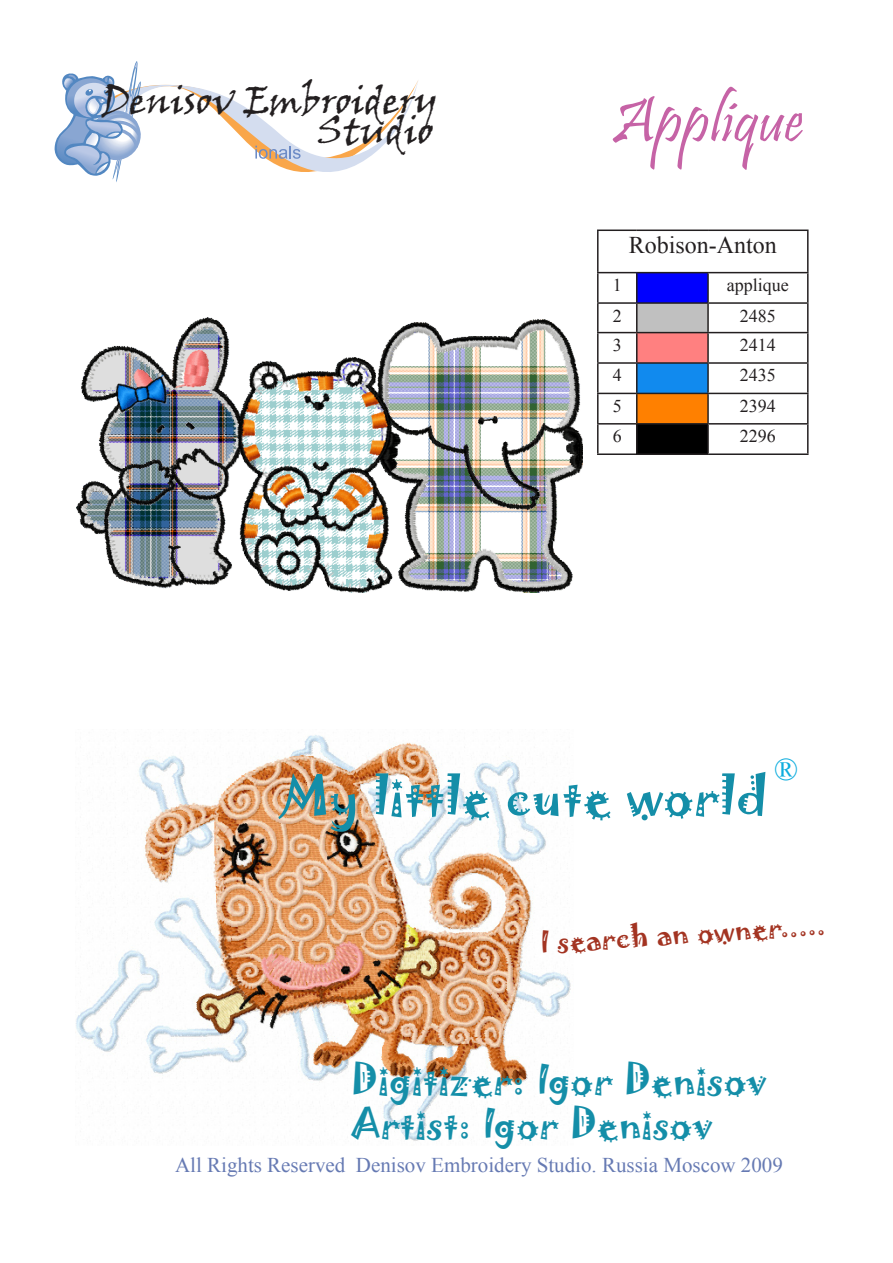
<style>
.page{position:relative;width:893px;height:1263px;background:#fff}
.page>*{position:absolute;margin:0;border:0;box-sizing:border-box;transform-origin:0 0}
.t1{font:66px "Pristina";color:#c663a6}
.t2{font:61.5px "Jokerman Let Plain";color:#148ea8}
.t3{font:46.5px "Jokerman Let Plain";color:#148ea8}
.t4{font:37.5px/30px "Viner Hand ITC";color:#231f20;text-align:right}
.t5{font:34.5px "Jokerman Let Plain";color:#a33422}
.t6{font:31.5px "Times New Roman";color:#0eadde}
.t7{font:24px "Times New Roman";color:#231f20}
.t8{font:21px "Times New Roman";color:#667ab3}
.t9{font:18px "Times New Roman";color:#231f20}
</style>
<div class="page">
<div style="left:637px;top:273px;width:71px;height:30px;background:#00f"></div>
<div style="left:637px;top:303px;width:71px;height:30px;background:#c0c0c0"></div>
<div style="left:637px;top:333px;width:71px;height:30px;background:#ff8080"></div>
<div style="left:637px;top:363px;width:71px;height:30px;background:#118aee"></div>
<div style="left:637px;top:393px;width:71px;height:31px;background:#ff8000"></div>
<div style="left:637px;top:424px;width:71px;height:30px;background:#000"></div>
<hr style="left:597px;top:230px;width:40px;height:1px;background:#231f20">
<hr style="left:597px;top:231px;width:1px;height:41px;background:#231f20">
<hr style="left:637px;top:230px;width:71px;height:1px;background:#231f20">
<hr style="left:708px;top:230px;width:101px;height:1px;background:#231f20">
<hr style="left:807px;top:231px;width:2px;height:41px;background:#231f20">
<hr style="left:597px;top:272px;width:40px;height:1px;background:#231f20">
<hr style="left:637px;top:272px;width:71px;height:1px;background:#231f20">
<hr style="left:708px;top:272px;width:101px;height:1px;background:#231f20">
<hr style="left:707px;top:273px;width:2px;height:29px;background:#231f20">
<hr style="left:807px;top:273px;width:2px;height:29px;background:#231f20">
<hr style="left:597px;top:302px;width:40px;height:2px;background:#231f20">
<hr style="left:637px;top:302px;width:71px;height:2px;background:#231f20">
<hr style="left:708px;top:302px;width:101px;height:2px;background:#231f20">
<hr style="left:707px;top:304px;width:2px;height:28px;background:#231f20">
<hr style="left:807px;top:304px;width:2px;height:28px;background:#231f20">
<hr style="left:597px;top:332px;width:40px;height:1px;background:#231f20">
<hr style="left:637px;top:332px;width:71px;height:1px;background:#231f20">
<hr style="left:708px;top:332px;width:101px;height:1px;background:#231f20">
<hr style="left:707px;top:333px;width:2px;height:29px;background:#231f20">
<hr style="left:807px;top:333px;width:2px;height:29px;background:#231f20">
<hr style="left:597px;top:362px;width:40px;height:2px;background:#231f20">
<hr style="left:637px;top:362px;width:71px;height:2px;background:#231f20">
<hr style="left:708px;top:362px;width:101px;height:2px;background:#231f20">
<hr style="left:707px;top:364px;width:2px;height:29px;background:#231f20">
<hr style="left:807px;top:364px;width:2px;height:29px;background:#231f20">
<hr style="left:597px;top:393px;width:40px;height:1px;background:#231f20">
<hr style="left:637px;top:393px;width:71px;height:1px;background:#231f20">
<hr style="left:708px;top:393px;width:101px;height:1px;background:#231f20">
<hr style="left:707px;top:394px;width:2px;height:29px;background:#231f20">
<hr style="left:807px;top:394px;width:2px;height:29px;background:#231f20">
<hr style="left:597px;top:423px;width:40px;height:2px;background:#231f20">
<svg style="left:597px;top:273px;width:1px;height:180px"></svg>
<hr style="left:637px;top:423px;width:71px;height:2px;background:#231f20">
<svg style="left:636px;top:273px;width:1px;height:180px"></svg>
<hr style="left:708px;top:423px;width:101px;height:2px;background:#231f20">
<hr style="left:707px;top:425px;width:2px;height:28px;background:#231f20">
<hr style="left:807px;top:425px;width:2px;height:28px;background:#231f20">
<hr style="left:597px;top:453px;width:40px;height:2px;background:#231f20">
<hr style="left:637px;top:453px;width:71px;height:2px;background:#231f20">
<hr style="left:708px;top:453px;width:101px;height:2px;background:#231f20">
<svg style="left:54px;top:61px;width:364px;height:121px"></svg>
<img style="left:76px;top:735px;width:495px;height:406px">
<img style="left:77px;top:318px;width:506px;height:274px">
<p class="t4" style="left:102px;top:84px;width:338px">Denisov Embroidery<br>Studio</p>
<p class="t1" style="left:613px;top:83px;width:192px">Applique</p>
<p class="t7" style="left:629px;top:229px;width:150px">Robison-Anton</p>
<p class="t9" style="left:613px;top:273px;width:10px">1</p>
<p class="t9" style="left:727px;top:273px;width:63px">applique</p>
<p class="t9" style="left:613px;top:303px;width:10px">2</p>
<p class="t9" style="left:740px;top:303px;width:37px">2485</p>
<p class="t9" style="left:613px;top:333px;width:10px">3</p>
<p class="t9" style="left:740px;top:333px;width:37px">2414</p>
<p class="t9" style="left:613px;top:363px;width:10px">4</p>
<p class="t9" style="left:740px;top:363px;width:37px">2435</p>
<p class="t9" style="left:613px;top:394px;width:10px">5</p>
<p class="t9" style="left:740px;top:394px;width:37px">2394</p>
<p class="t9" style="left:613px;top:424px;width:10px">6</p>
<p class="t9" style="left:740px;top:424px;width:37px">2296</p>
<p class="t2" style="left:283px;top:759px;width:487px">My little cute world</p>
<p class="t6" style="left:774px;top:748px;width:25px">®</p>
<p class="t5" style="left:538px;top:922px;width:288px;rotate:-4deg">I search an owner.....</p>
<p class="t3" style="left:351px;top:1052px;width:417px">Digitizer: Igor Denisov</p>
<p class="t3" style="left:351px;top:1096px;width:363px">Artist: Igor Denisov</p>
<p class="t8" style="left:175px;top:1150px;width:609px">All Rights Reserved Denisov Embroidery Studio. Russia Moscow 2009</p>
</div>
